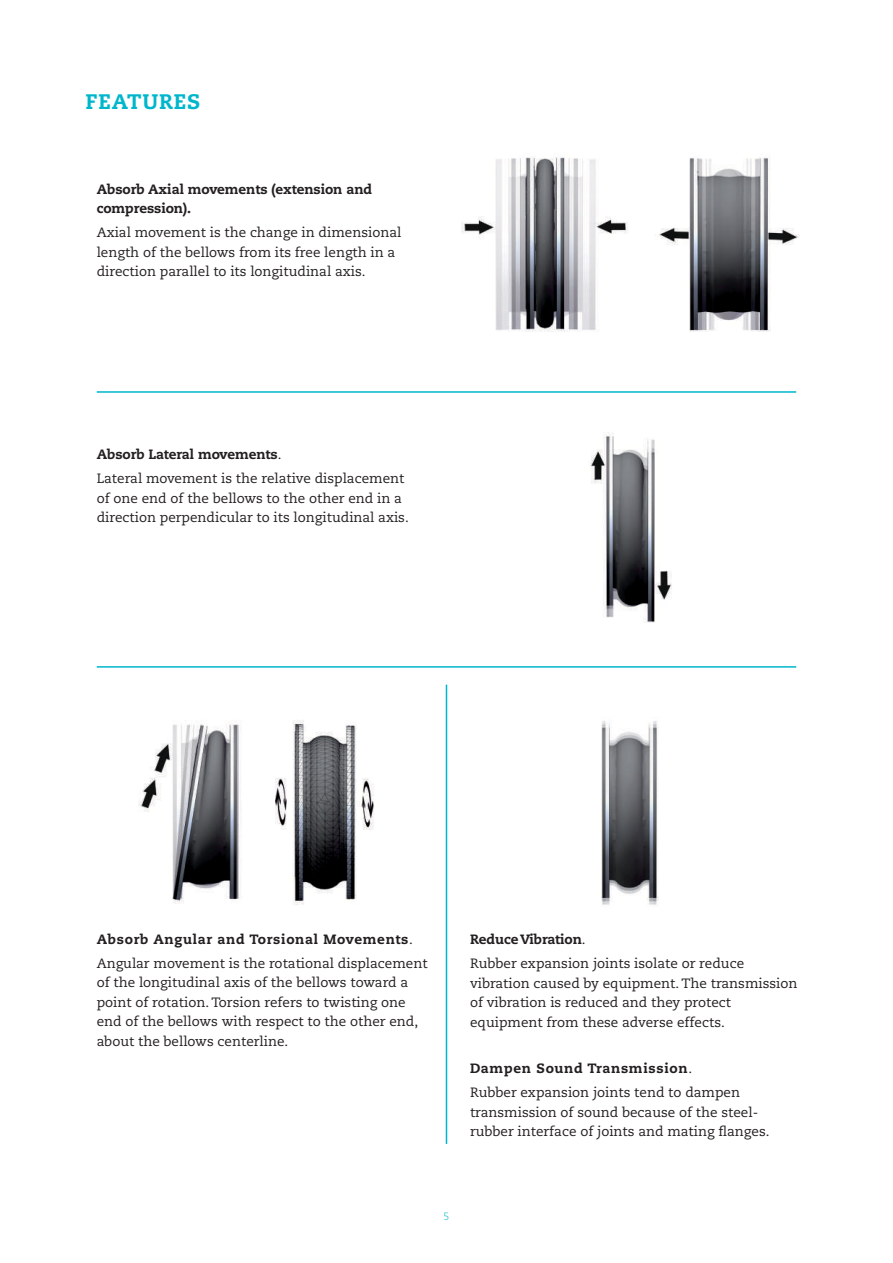
<style>
.page{position:relative;width:893px;height:1263px;background:#fff}
.page>*{position:absolute;margin:0;border:0;box-sizing:border-box;transform-origin:0 0}
.t1{font:800 21px "Caecilia LT Std";letter-spacing:.04em;color:#00b6cc}
.t2{font:13.5px/19.5px "Caecilia LT Std";color:#231f20}
.t3{font:800 13.5px/19.5px "Caecilia LT Std";letter-spacing:-.005em;color:#231f20}
.t4{font:300 10.5px "Caecilia LT Std";color:#00b6cc}
.s1{font-weight:800}
</style>
<div class="page">
<img style="left:591px;top:433px;width:81px;height:189px">
<img style="left:139px;top:721px;width:103px;height:182px">
<img style="left:276px;top:720px;width:98px;height:185px">
<img style="left:659px;top:157px;width:141px;height:175px">
<img style="left:461px;top:157px;width:167px;height:175px">
<img style="left:601px;top:721px;width:58px;height:184px">
<hr style="left:97px;top:391px;width:699px;height:2px;background:#00b6cc">
<hr style="left:97px;top:666px;width:699px;height:2px;background:#00b6cc">
<hr style="left:446px;top:685px;width:1px;height:459px;background:#00b6cc">
<h1 class="t1" style="left:86px;top:89px;width:116px">FEATURES</h1>
<p class="t3" style="left:97px;top:179px;width:277px">Absorb Axial movements (extension and compression).</p>
<p class="t2" style="left:97px;top:223px;width:306px">Axial movement is the change in dimensional length of the bellows from its free length in a direction parallel to its longitudinal axis.</p>
<p class="t2" style="left:97px;top:443px;width:309px;line-height:24px"><span class="s1">Absorb Lateral movements</span>.<br>Lateral movement is the relative displacement</p>
<p class="t2" style="left:97px;top:489px;width:314px">of one end of the bellows to the other end in a direction perpendicular to its longitudinal axis.</p>
<p class="t2" style="left:97px;top:927px;width:332px;line-height:24px"><span class="s1">Absorb Angular and Torsional Movements</span>.<br>Angular movement is the rotational displacement</p>
<p class="t2" style="left:97px;top:973px;width:323px">of the longitudinal axis of the bellows toward a point of rotation. Torsion refers to twisting one end of the bellows with respect to the other end, about the bellows centerline.</p>
<p class="t2" style="left:470px;top:928px;width:276px;line-height:24px"><span class="s1">Reduce Vibration</span>.<br>Rubber expansion joints isolate or reduce</p>
<p class="t2" style="left:470px;top:973px;width:329px">vibration caused by equipment. The transmission of vibration is reduced and they protect equipment from these adverse effects.</p>
<p class="t2" style="left:470px;top:1056px;width:272px;line-height:24px"><span class="s1">Dampen Sound Transmission</span>.<br>Rubber expansion joints tend to dampen</p>
<p class="t2" style="left:470px;top:1102px;width:301px">transmission of sound because of the steel&shy;rubber interface of joints and mating flanges.</p>
<p class="t4" style="left:444px;top:1211px;width:7px">5</p>
</div>
